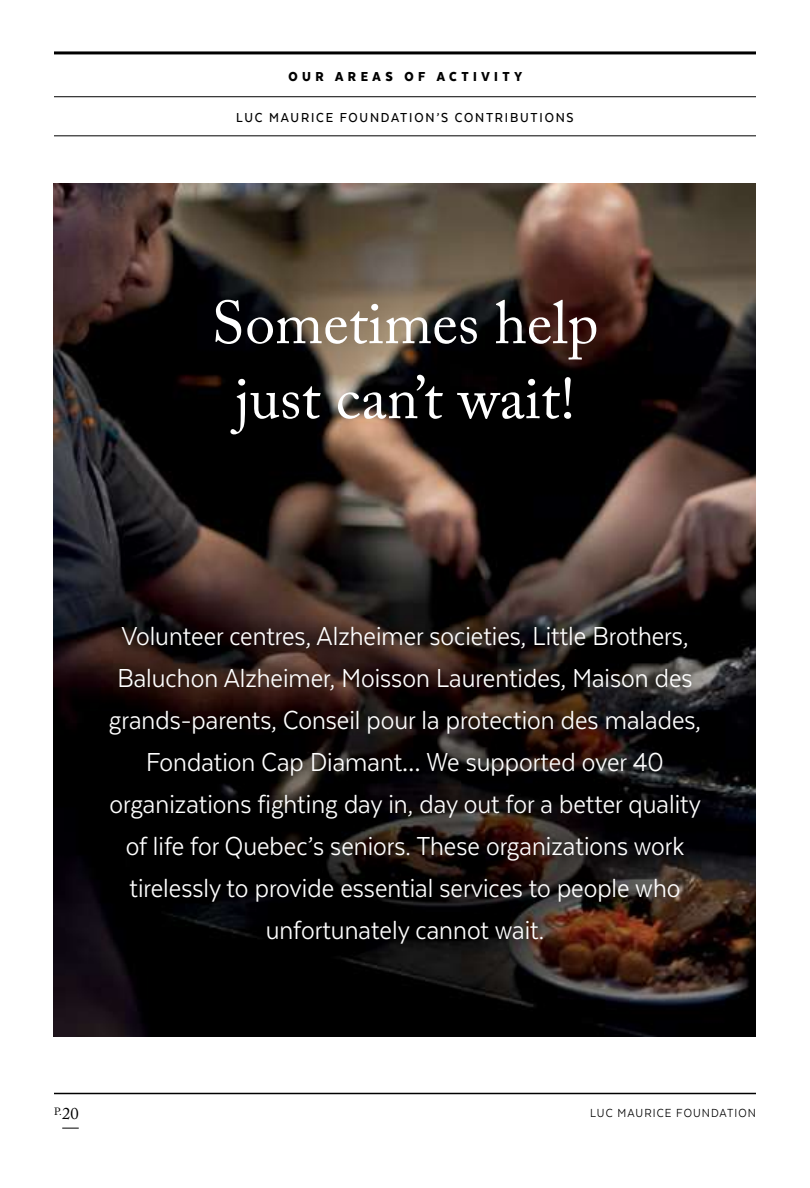
<style>
.page{position:relative;width:810px;height:1188px;background:#fff}
.page>*{position:absolute;margin:0;border:0;box-sizing:border-box;transform-origin:0 0}
.t1{font:60px/75px "Adobe Caslon Pro";color:#fff;text-align:center}
.t2{font:30px/42px "Texta Narrow";color:#fff;text-align:center}
.t3{font:500 15px "Texta Narrow";letter-spacing:.12em;color:#000}
.t4{font:900 15px "Texta Narrow";letter-spacing:.3em;color:#000}
.t5{font:13.5px "Texta Narrow";letter-spacing:.08em;color:#000}
.t6{font:10.5px "Adobe Caslon Pro";color:#000}
.s1{font-size:16.5px}
</style>
<div class="page">
<img style="left:54px;top:184px;width:702px;height:853px">
<div style="left:91px;top:609px;width:626px;height:351px;background:#000;opacity:.95"></div>
<hr style="left:54px;top:1093px;width:702px;height:1px;background:#000">
<svg style="left:62px;top:1128px;width:17px;height:1px"></svg>
<hr style="left:54px;top:51px;width:702px;height:3px;background:#000">
<hr style="left:54px;top:96px;width:702px;height:1px;background:#000">
<hr style="left:54px;top:135px;width:702px;height:1px;background:#000">
<p class="t4" style="left:288px;top:69px;width:235px">OUR AREAS OF ACTIVITY</p>
<p class="t3" style="left:236px;top:110px;width:339px">LUC MAURICE FOUNDATION’S CONTRIBUTIONS</p>
<h1 class="t1" style="left:211px;top:285px;width:389px">Sometimes help just can’t wait!</h1>
<p class="t2" style="left:109px;top:615px;width:594px">Volunteer centres, Alzheimer societies, Little Brothers, Baluchon Alzheimer, Moisson Laurentides, Maison des grands-parents, Conseil pour la protection des malades, Fondation Cap Diamant… We supported over 40 organizations fighting day in, day out for a better quality of life for Quebec’s seniors. These organizations work tirelessly to provide essential services to people who unfortunately cannot wait.</p>
<p class="t6" style="left:54px;top:1105px;width:26px">P.<span class="s1">20</span></p>
<p class="t5" style="left:590px;top:1106px;width:167px">LUC MAURICE FOUNDATION</p>
</div>
